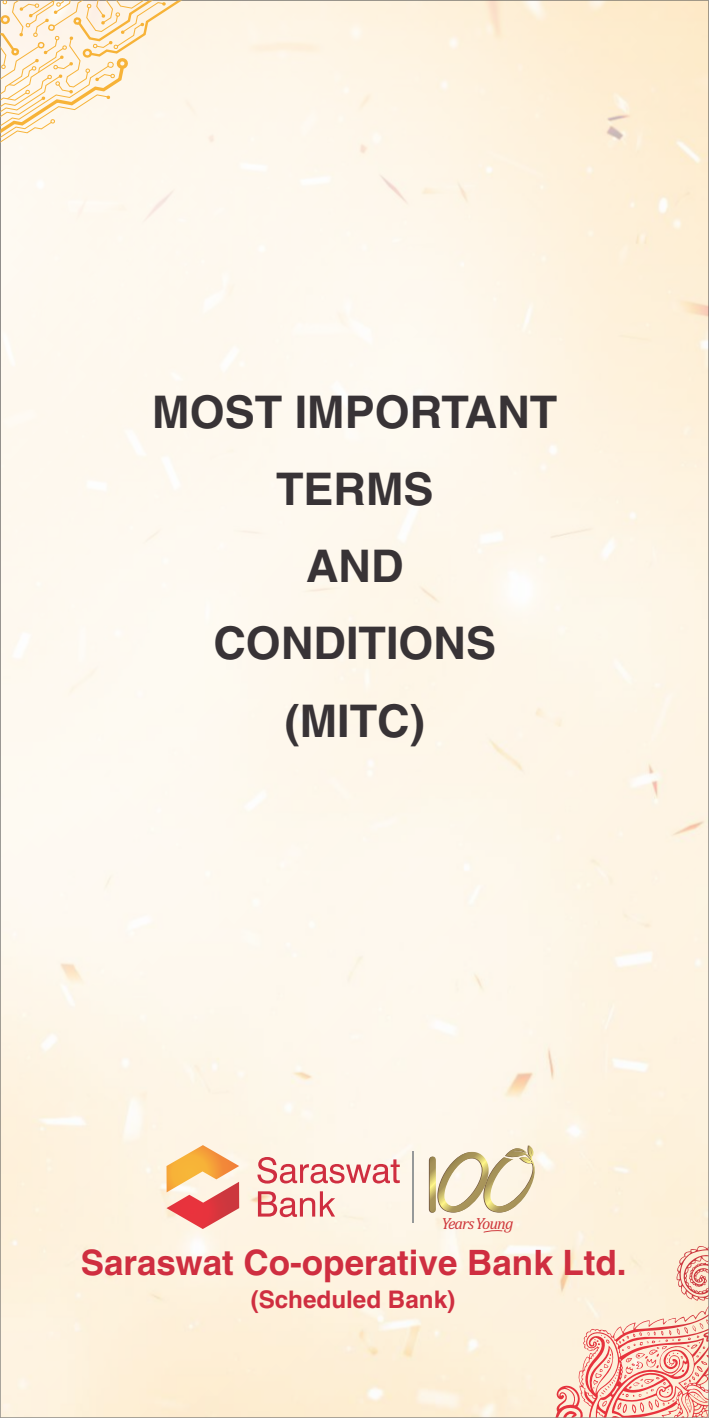
<style>
.page{position:relative;width:709px;height:1418px;background:#fff}
.page>*{position:absolute;margin:0;border:0;box-sizing:border-box;transform-origin:0 0}
.t1{font:83.75px "Envision";color:#705440}
.t2{font:700 45px/77.2px "Helvetica";color:#383336;text-align:center}
.t3{font:700 35px "Helvetica";color:#cf2e40}
.t4{font:700 24.25px "Helvetica";color:#cf2e40}
.t5{font:italic 16.25px "Cambria";letter-spacing:-.055em;color:#cf383b}
</style>
<div class="page">
<img style="left:2px;top:2px;width:705px;height:1413px">
<svg style="left:2px;top:2px;width:197px;height:183px;background:#fdf0dc"></svg>
<svg style="left:622px;top:1243px;width:85px;height:172px;background:#f6cab9"></svg>
<svg style="left:428px;top:1155px;width:9px;height:57px"></svg>
<svg style="left:437px;top:1144px;width:101px;height:68px;background:#e5dabd"></svg>
<svg style="left:483px;top:1229px;width:19px;height:3px"></svg>
<svg style="left:166px;top:1145px;width:73px;height:83px;background:#f2ac8a"></svg>
<svg style="left:257px;top:1156px;width:143px;height:61px;background:#f2c8c1"></svg>
<hr style="left:413px;top:1151px;width:1px;height:71px;background:#969999">
<p class="t2" style="left:152px;top:376px;width:407px">MOST IMPORTANT<br>TERMS<br>AND<br>CONDITIONS (MITC)</p>
<h1 class="t1" style="left:427px;top:1129px;width:12px">1</h1>
<p class="t5" style="left:441px;top:1216px;width:74px">Years Young</p>
<p class="t3" style="left:81px;top:1248px;width:547px">Saraswat Co-operative Bank Ltd.</p>
<p class="t4" style="left:251px;top:1289px;width:206px">(Scheduled Bank)</p>
</div>
